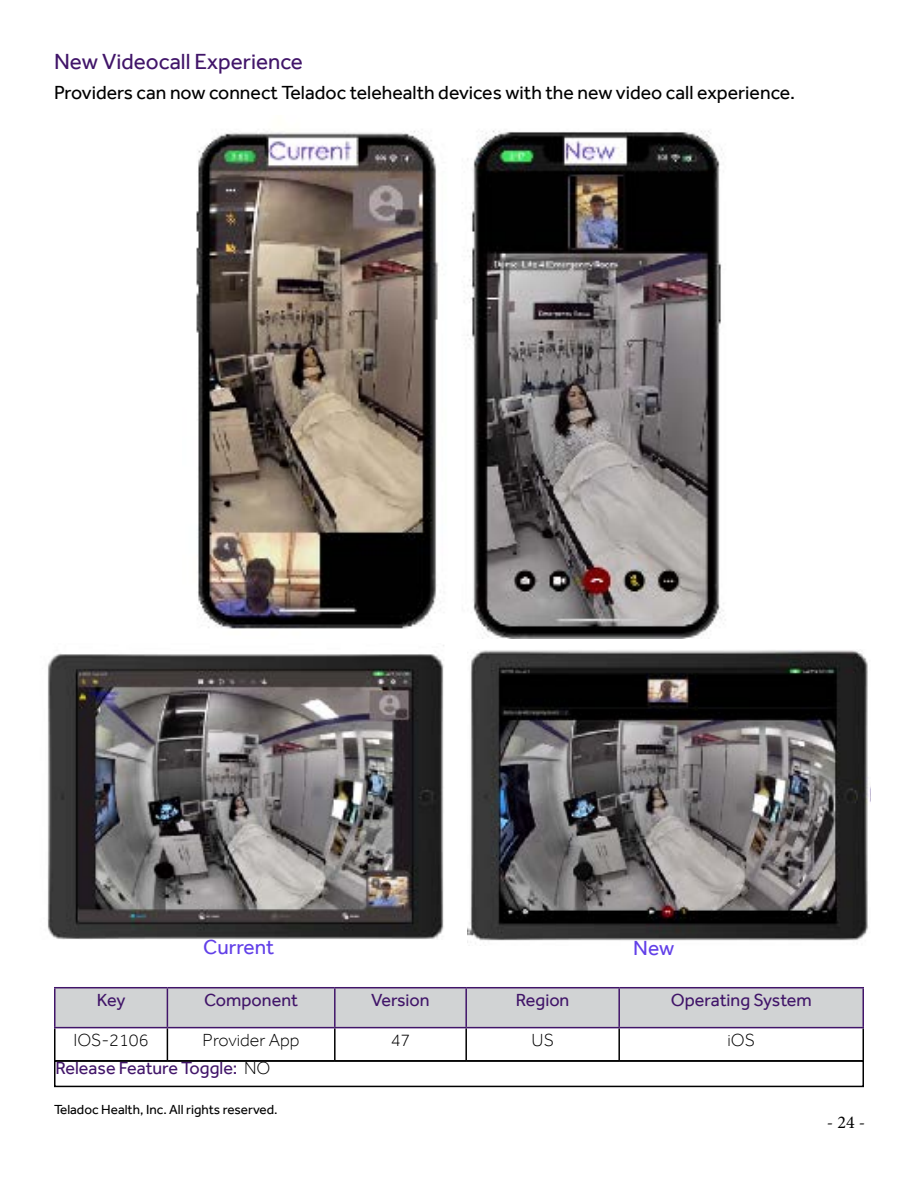
<style>
.page{position:relative;width:918px;height:1188px;background:#fff}
.page>*{position:absolute;margin:0;border:0;box-sizing:border-box;transform-origin:0 0}
.t1{font:22.5px "Effra";color:#411569}
.t2{font:21px "Effra";color:#6240e8}
.t3{font:19.5px "Effra";color:#000}
.t4{font:18px "Effra";color:#411569}
.t5{font:300 18px "Effra";color:#000}
.t6{font:18px "Minion Pro";color:#000}
.t7{font:13.5px "Effra";color:#000}
.s1{font-weight:300;color:#000}
</style>
<div class="page">
<img style="left:196px;top:130px;width:530px;height:509px">
<img style="left:47px;top:645px;width:397px;height:294px">
<img style="left:467px;top:650px;width:403px;height:293px">
<div style="left:56px;top:988px;width:806px;height:39px;background:#d1d3d4"></div>
<hr style="left:54px;top:1028px;width:2px;height:32px;background:#000">
<hr style="left:167px;top:1028px;width:1px;height:32px;background:#000">
<hr style="left:334px;top:1028px;width:2px;height:32px;background:#000">
<hr style="left:465px;top:1028px;width:2px;height:32px;background:#000">
<hr style="left:618px;top:1028px;width:2px;height:32px;background:#000">
<hr style="left:862px;top:1028px;width:2px;height:32px;background:#000">
<hr style="left:54px;top:987px;width:113px;height:1px;background:#411569">
<hr style="left:54px;top:988px;width:2px;height:39px;background:#411569">
<hr style="left:167px;top:987px;width:168px;height:1px;background:#411569">
<hr style="left:167px;top:988px;width:1px;height:39px;background:#411569">
<hr style="left:335px;top:987px;width:131px;height:1px;background:#411569">
<hr style="left:334px;top:988px;width:2px;height:39px;background:#411569">
<hr style="left:466px;top:987px;width:153px;height:1px;background:#411569">
<hr style="left:465px;top:988px;width:2px;height:39px;background:#411569">
<hr style="left:619px;top:987px;width:245px;height:1px;background:#411569">
<hr style="left:618px;top:988px;width:2px;height:39px;background:#411569">
<hr style="left:862px;top:988px;width:2px;height:39px;background:#411569">
<hr style="left:54px;top:1027px;width:113px;height:1px;background:#411569">
<hr style="left:167px;top:1027px;width:168px;height:1px;background:#411569">
<hr style="left:335px;top:1027px;width:131px;height:1px;background:#411569">
<hr style="left:466px;top:1027px;width:153px;height:1px;background:#411569">
<hr style="left:619px;top:1027px;width:245px;height:1px;background:#411569">
<div style="left:54px;top:1060px;width:810px;height:27px;border:2px solid #000"></div>
<p class="t1" style="left:54px;top:48px;width:250px">New Videocall Experience</p>
<p class="t3" style="left:54px;top:80px;width:743px">Providers can now connect Teladoc telehealth devices with the new video call experience.</p>
<p class="t2" style="left:203px;top:934px;width:73px">Current</p>
<p class="t2" style="left:633px;top:936px;width:43px">New</p>
<p class="t4" style="left:97px;top:989px;width:30px">Key</p>
<p class="t4" style="left:204px;top:989px;width:95px">Component</p>
<p class="t4" style="left:371px;top:989px;width:60px">Version</p>
<p class="t4" style="left:516px;top:989px;width:55px">Region</p>
<p class="t4" style="left:671px;top:989px;width:143px">Operating System</p>
<p class="t5" style="left:74px;top:1029px;width:76px">IOS-2106</p>
<p class="t5" style="left:203px;top:1029px;width:98px">Provider App</p>
<p class="t5" style="left:391px;top:1029px;width:21px">47</p>
<p class="t5" style="left:532px;top:1029px;width:24px">US</p>
<p class="t5" style="left:728px;top:1029px;width:29px">iOS</p>
<p class="t4" style="left:56px;top:1057px;width:217px">Release Feature Toggle: <span class="s1">NO</span></p>
<p class="t7" style="left:54px;top:1102px;width:225px">Teladoc Health, Inc. All rights reserved.</p>
<p class="t6" style="left:827px;top:1110px;width:40px">- 24 -</p>
</div>
